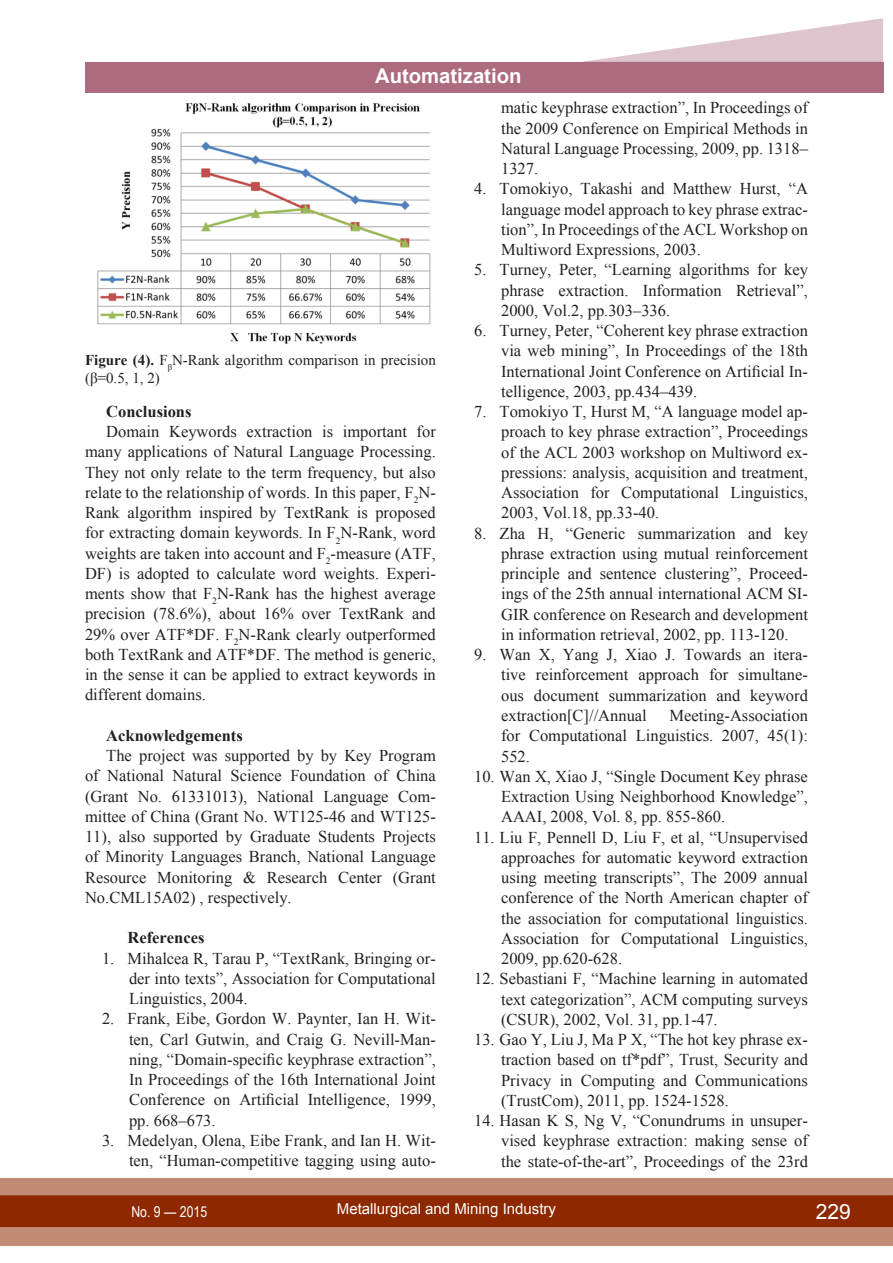
<style>
.page{position:relative;width:893px;height:1263px;background:#fff}
.page>*{position:absolute;margin:0;border:0;box-sizing:border-box;transform-origin:0 0}
.t1{font:21px "Arial";color:#fff}
.t2{font:700 20.25px "Arial";color:#fff}
.литература{font:16.5px/20.2px "Times New Roman";color:#231f20;text-align:justify}
.ОСНОВНОЙ{font:16.5px/20.2px "Times New Roman";color:#231f20;text-align:justify}
.ОСНОВНОЙ-2{font:700 16.5px "Times New Roman";color:#231f20}
.литература-2{font:700 16.5px "Times New Roman";color:#231f20}
.Табл_рис{font:15px/18px "Times New Roman";color:#231f20}
.t3{font:15px "Arial";color:#fff}
.t4{font:15px "Arial Narrow";color:#fff}
.s1{font-weight:700}
</style>
<div class="page">
<div style="left:0;top:1178px;width:893px;height:68px;background:#c28b76"></div>
<div style="left:0;top:1195px;width:893px;height:32px;background:#8e2800;border:2px solid #8e2800"></div>
<div style="left:85px;top:62px;width:798px;height:30px;background:#ad6b80"></div>
<svg style="left:583px;top:18px;width:300px;height:44px"></svg>
<img style="left:97px;top:103px;width:334px;height:241px">
<p class="t2" style="left:375px;top:62px;width:148px">Automatization</p>
<p class="Табл_рис" style="left:85px;top:351px;width:352px"><span class="s1">Figure (4).</span> F<sub>β</sub>N-Rank algorithm comparison in precision (β=0.5, 1, 2)</p>
<p class="ОСНОВНОЙ-2" style="left:106px;top:400px;width:87px">Conclusions</p>
<p class="ОСНОВНОЙ" style="left:85px;top:421px;width:352px;text-indent:21px">Domain Keywords extraction is important for many applications of Natural Language Processing.<br>They not only relate to the term frequency, but also relate to the relationship of words. In this paper, F<sub>2</sub>N-Rank algorithm inspired by TextRank is proposed for extracting domain keywords. In F<sub>2</sub>N-Rank, word weights are taken into account and F<sub>2</sub>-measure (ATF, DF) is adopted to calculate word weights. Experi&shy;ments show that F<sub>2</sub>N-Rank has the highest average precision (78.6%), about 16% over TextRank and 29% over ATF*DF. F<sub>2</sub>N-Rank clearly outperformed both TextRank and ATF*DF. The method is generic, in the sense it can be applied to extract keywords in different domains.</p>
<p class="ОСНОВНОЙ-2" style="left:106px;top:724px;width:138px">Acknowledgements</p>
<p class="ОСНОВНОЙ" style="left:85px;top:745px;width:352px;text-indent:21px">The project was supported by by Key Program of National Natural Science Foundation of China (Grant No. 61331013), National Language Com&shy;mittee of China (Grant No. WT125-46 and WT125- 11), also supported by Graduate Students Projects of Minority Languages Branch, National Language Resource Monitoring &amp; Research Center (Grant No.CML15A02) , respectively.</p>
<p class="литература-2" style="left:128px;top:926px;width:78px">References</p>
<p class="литература" style="left:129px;top:948px;width:308px;text-indent:-27px">1. Mihalcea R, Tarau P, “TextRank, Bringing or&shy;der into texts”, Association for Computational Linguistics, 2004.</p>
<p class="литература" style="left:129px;top:1008px;width:308px;text-indent:-27px">2. Frank, Eibe, Gordon W. Paynter, Ian H. Wit&shy;ten, Carl Gutwin, and Craig G. Nevill-Man&shy;ning, “Domain-specific keyphrase extraction”, In Proceedings of the 16th International Joint Conference on Artificial Intelligence, 1999, pp. 668–673.</p>
<p class="литература" style="left:102px;top:1130px;width:335px;text-align:right">3. Medelyan, Olena, Eibe Frank, and Ian H. Wit&shy;ten, “Human-competitive tagging using auto-</p>
<p class="литература" style="left:501px;top:98px;width:308px">matic keyphrase extraction”, In Proceedings of the 2009 Conference on Empirical Methods in Natural Language Processing, 2009, pp. 1318– 1327.</p>
<p class="литература" style="left:501px;top:179px;width:308px;text-indent:-27px">4. Tomokiyo, Takashi and Matthew Hurst, “A language model approach to key phrase extrac&shy;tion”, In Proceedings of the ACL Workshop on Multiword Expressions, 2003.</p>
<p class="литература" style="left:501px;top:260px;width:308px;text-indent:-27px">5. Turney, Peter, “Learning algorithms for key phrase extraction. Information Retrieval”, 2000, Vol.2, pp.303–336.</p>
<p class="литература" style="left:501px;top:320px;width:308px;text-indent:-27px">6. Turney, Peter, “Coherent key phrase extraction via web mining”, In Proceedings of the 18th International Joint Conference on Artificial In&shy;telligence, 2003, pp.434–439.</p>
<p class="литература" style="left:501px;top:401px;width:308px;text-indent:-27px">7. Tomokiyo T, Hurst M, “A language model ap&shy;proach to key phrase extraction”, Proceedings of the ACL 2003 workshop on Multiword ex&shy;pressions: analysis, acquisition and treatment, Association for Computational Linguistics, 2003, Vol.18, pp.33-40.</p>
<p class="литература" style="left:501px;top:523px;width:308px;text-indent:-27px">8. Zha H, “Generic summarization and key phrase extraction using mutual reinforcement principle and sentence clustering”, Proceed&shy;ings of the 25th annual international ACM SI-GIR conference on Research and development in information retrieval, 2002, pp. 113-120.</p>
<p class="литература" style="left:501px;top:644px;width:308px;text-indent:-27px">9. Wan X, Yang J, Xiao J. Towards an itera&shy;tive reinforcement approach for simultane&shy;ous document summarization and keyword extraction[C]//Annual</p>
<p class="литература" style="left:501px;top:705px;width:308px;text-indent:168px">Meeting-Association for Computational Linguistics. 2007, 45(1):<br>552.</p>
<p class="литература" style="left:501px;top:766px;width:308px;text-indent:-27px">10. Wan X, Xiao J, “Single Document Key phrase Extraction Using Neighborhood Knowledge”, AAAI, 2008, Vol. 8, pp. 855-860.</p>
<p class="литература" style="left:501px;top:827px;width:308px;text-indent:-27px">11. Liu F, Pennell D, Liu F, et al, “Unsupervised approaches for automatic keyword extraction using meeting transcripts”, The 2009 annual conference of the North American chapter of the association for computational linguistics.<br>Association for Computational Linguistics, 2009, pp.620-628.</p>
<p class="литература" style="left:501px;top:968px;width:308px;text-indent:-27px">12. Sebastiani F, “Machine learning in automated text categorization”, ACM computing surveys (CSUR), 2002, Vol. 31, pp.1-47.</p>
<p class="литература" style="left:501px;top:1029px;width:308px;text-indent:-27px">13. Gao Y, Liu J, Ma P X, “The hot key phrase ex&shy;traction based on tf*pdf”, Trust, Security and Privacy in Computing and Communications (TrustCom), 2011, pp. 1524-1528.</p>
<p class="литература" style="left:501px;top:1110px;width:308px;text-indent:-27px">14. Hasan K S, Ng V, “Conundrums in unsuper&shy;vised keyphrase extraction: making sense of the state-of-the-art”, Proceedings of the 23rd</p>
<p class="t4" style="left:131px;top:1200px;width:77px">No. 9 — 2015</p>
<p class="t3" style="left:337px;top:1199px;width:221px">Metallurgical and Mining Industry</p>
<p class="t1" style="left:816px;top:1197px;width:37px">229</p>
</div>
